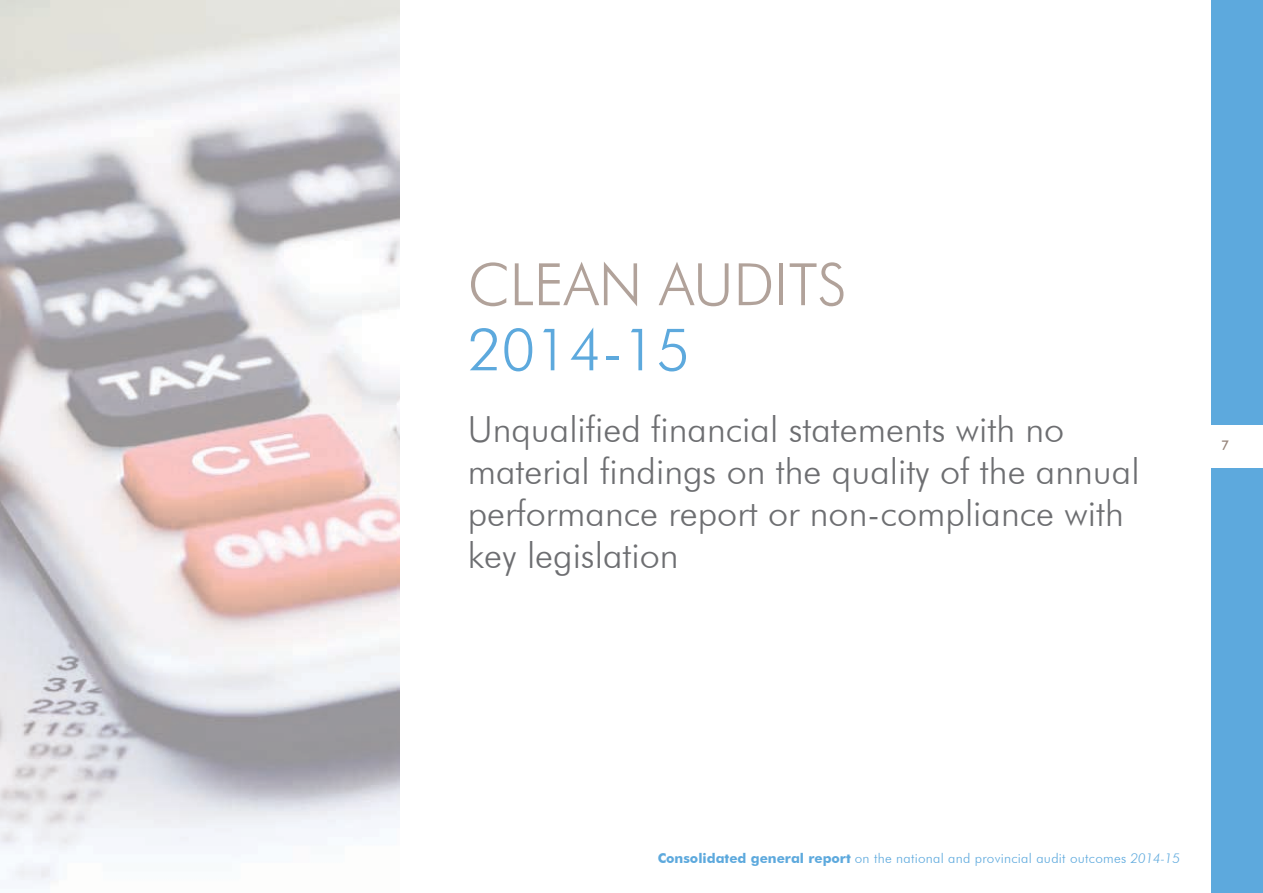
<style>
.page{position:relative;width:1263px;height:893px;background:#fff}
.page>*{position:absolute;margin:0;border:0;box-sizing:border-box;transform-origin:0 0}
.t1{font:300 58.5px "Futura BT";color:#b1a29a}
.t2{font:300 58.5px "Futura BT";color:#5da9dd}
.t3{font:300 36px/42px "Futura BT";color:#6d6e71}
.t4{font:300 13.5px "Futura BT";letter-spacing:.02em;color:#5da9dd}
.t5{font:500 13.5px "Futura BT";color:#97857b}
.s1{font-weight:700}
.s2{font-style:italic}
</style>
<div class="page">
<div style="left:1212px;top:0;width:51px;height:893px;background:#5da9dd"></div>
<div style="left:1209px;top:425px;width:54px;height:43px;background:#fff"></div>
<img style="left:0;top:0;width:400px;height:884px">
<h1 class="t1" style="left:468px;top:249px;width:380px">CLEAN AUDITS</h1>
<h1 class="t2" style="left:468px;top:314px;width:224px">2014-15</h1>
<p class="t3" style="left:468px;top:408px;width:673px">Unqualified financial statements with no material findings on the quality of the annual performance report or non-compliance with key legislation</p>
<p class="t5" style="left:1221px;top:436px;width:10px">7</p>
<p class="t4" style="left:658px;top:850px;width:524px"><span class="s1">Consolidated general report</span> on the national and provincial audit outcomes <span class="s2">2014-15</span></p>
</div>
